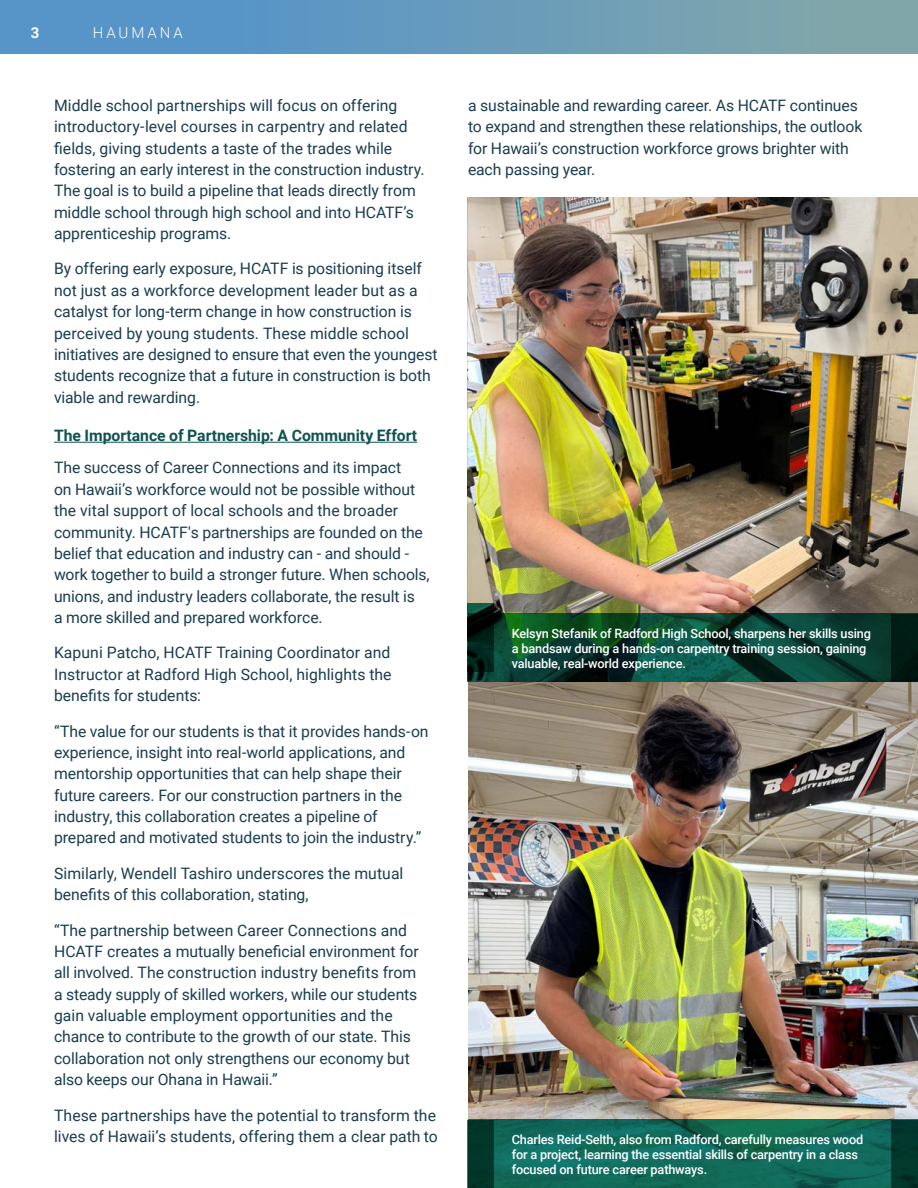
<style>
.page{position:relative;width:918px;height:1188px;background:#fff}
.page>*{position:absolute;margin:0;border:0;box-sizing:border-box;transform-origin:0 0}
.t1{font:15.75px/21.3px "Roboto";letter-spacing:-.005em;color:#1a3d50}
.t2{font:700 15.75px "Roboto";color:#0e5350}
.t3{font:300 15px "Roboto";letter-spacing:.2em;color:#fff}
.t4{font:700 15px "Roboto";color:#fff}
.t5{font:500 12.75px/15px "Roboto";letter-spacing:-.015em;color:#fff}
</style>
<div class="page">
<hr style="left:54px;top:442px;width:363px;height:1px;background:#0e5350">
<img style="left:468px;top:682px;width:450px;height:438px">
<svg style="left:494px;top:1120px;width:398px;height:68px;background:#116a5a"></svg>
<div style="left:892px;top:1120px;width:26px;height:68px;background:#01382d"></div>
<div style="left:468px;top:1120px;width:26px;height:68px;background:#013729"></div>
<img style="left:468px;top:197px;width:450px;height:417px">
<svg style="left:468px;top:614px;width:424px;height:68px;background:#0a4332"></svg>
<svg style="left:468px;top:604px;width:26px;height:68px;background:#011c16"></svg>
<div style="left:892px;top:614px;width:26px;height:68px;background:#001c14"></div>
<img style="left:0;top:0;width:918px;height:53px">
<p class="t4" style="left:31px;top:22px;width:10px">3</p>
<p class="t3" style="left:93px;top:22px;width:92px">HAUMANA</p>
<p class="t1" style="left:54px;top:94px;width:372px">Middle school partnerships will focus on offering introductory-level courses in carpentry and related fields, giving students a taste of the trades while fostering an early interest in the construction industry.<br>The goal is to build a pipeline that leads directly from middle school through high school and into HCATF’s apprenticeship programs.</p>
<p class="t1" style="left:54px;top:258px;width:385px">By offering early exposure, HCATF is positioning itself not just as a workforce development leader but as a catalyst for long-term change in how construction is perceived by young students. These middle school initiatives are designed to ensure that even the youngest students recognize that a future in construction is both viable and rewarding.</p>
<p class="t2" style="left:54px;top:424px;width:365px">The Importance of Partnership: A Community Effort</p>
<p class="t1" style="left:54px;top:457px;width:377px">The success of Career Connections and its impact<br>on Hawaii’s workforce would not be possible without the vital support of local schools and the broader community. HCATF's partnerships are founded on the belief that education and industry can - and should - work together to build a stronger future. When schools, unions, and industry leaders collaborate, the result is<br>a more skilled and prepared workforce.</p>
<p class="t1" style="left:54px;top:642px;width:339px;text-align:justify">Kapuni Patcho, HCATF Training Coordinator and Instructor at Radford High School, highlights the benefits for students:</p>
<p class="t1" style="left:54px;top:720px;width:376px">“The value for our students is that it provides hands-on experience, insight into real-world applications, and mentorship opportunities that can help shape their future careers. For our construction partners in the industry, this collaboration creates a pipeline of prepared and motivated students to join the industry.”</p>
<p class="t1" style="left:54px;top:862px;width:351px">Similarly, Wendell Tashiro underscores the mutual benefits of this collaboration, stating,</p>
<p class="t1" style="left:54px;top:919px;width:366px">“The partnership between Career Connections and HCATF creates a mutually beneficial environment for all involved. The construction industry benefits from a steady supply of skilled workers, while our students gain valuable employment opportunities and the chance to contribute to the growth of our state. This collaboration not only strengthens our economy but also keeps our Ohana in Hawaii.”</p>
<p class="t1" style="left:54px;top:1104px;width:385px">These partnerships have the potential to transform the lives of Hawaii’s students, offering them a clear path to</p>
<p class="t1" style="left:468px;top:94px;width:396px">a sustainable and rewarding career. As HCATF continues to expand and strengthen these relationships, the outlook for Hawaii’s construction workforce grows brighter with each passing year.</p>
<p class="t5" style="left:512px;top:626px;width:361px">Kelsyn Stefanik of Radford High School, sharpens her skills using a bandsaw during a hands-on carpentry training session, gaining valuable, real-world experience.</p>
<p class="t5" style="left:512px;top:1132px;width:353px">Charles Reid-Selth, also from Radford, carefully measures wood for a project, learning the essential skills of carpentry in a class focused on future career pathways.</p>
</div>
